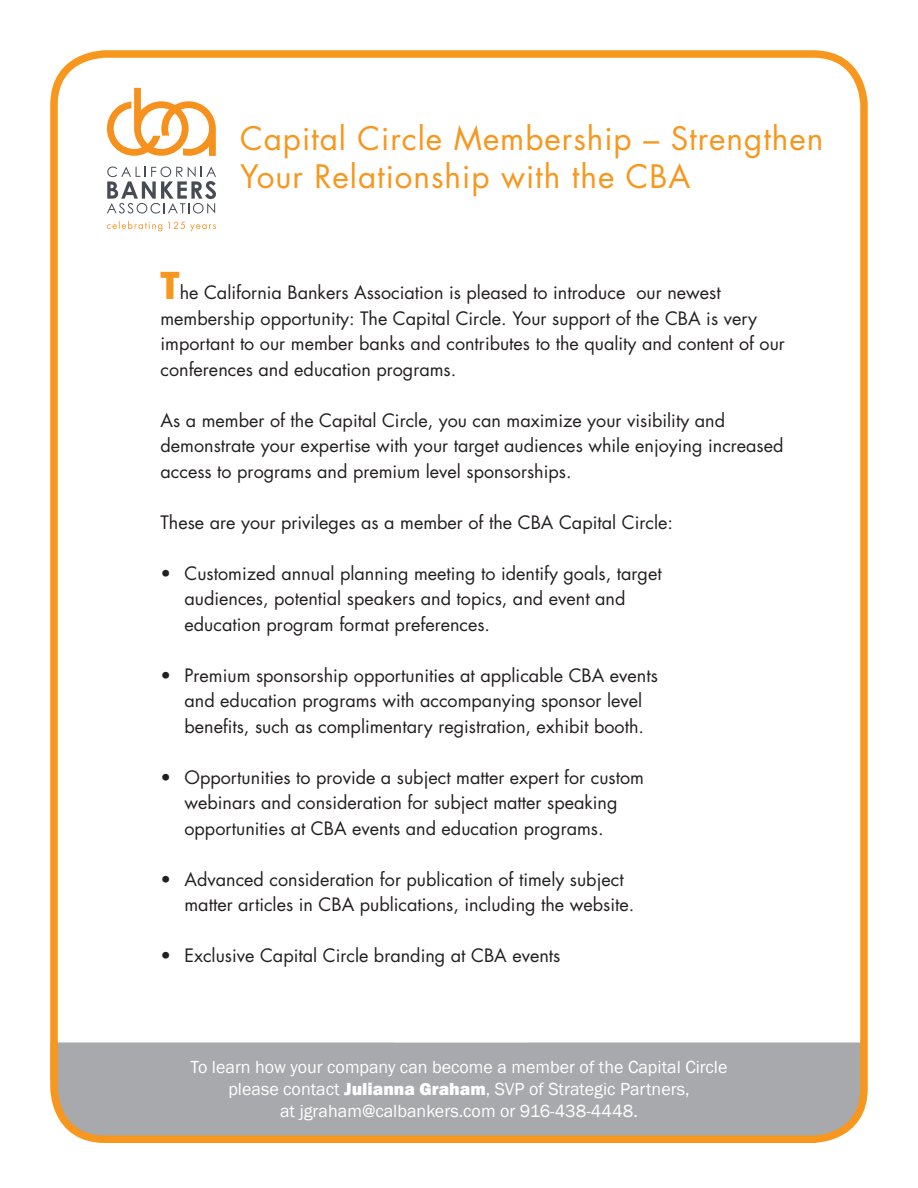
<style>
.page{position:relative;width:918px;height:1188px;background:#fff}
.page>*{position:absolute;margin:0;border:0;box-sizing:border-box;transform-origin:0 0}
.t1{font:31.5px/37.8px "Futura Std";letter-spacing:.03em;color:#f7971d}
.t2{font:18px/25.5px "Futura Std";color:#231f20}
.t3{font:18px "Franklin Gothic";color:#fff}
.s1{font-weight:700;font-size:36px;color:#f7971d}
.s2{font-weight:800}
</style>
<div class="page">
<div style="left:58px;top:1054px;width:802px;height:81px;background:#a8a9ad;border-radius:39px"></div>
<div style="left:54px;top:1050px;width:810px;height:88px;border:8px solid #a8a9ad;border-radius:39px"></div>
<div style="left:50px;top:1042px;width:816px;height:39px;background:#a8a9ad"></div>
<svg style="left:107px;top:167px;width:109px;height:47px"></svg>
<svg style="left:107px;top:88px;width:109px;height:68px"></svg>
<svg style="left:107px;top:221px;width:109px;height:10px"></svg>
<div style="left:50px;top:50px;width:818px;height:1093px;border:8px solid #f7971d;border-radius:51px"></div>
<p class="t1" style="left:240px;top:120px;width:585px">Capital Circle Membership – Strengthen<br>Your Relationship with the CBA</p>
<p class="t2" style="left:160px;top:280px;width:626px"><span class="s1">T</span>he California Bankers Association is pleased to introduce our newest membership opportunity: The Capital Circle. Your support of the CBA is very important to our member banks and contributes to the quality and content of our conferences and education programs.</p>
<p class="t2" style="left:160px;top:407px;width:625px">As a member of the Capital Circle, you can maximize your visibility and demonstrate your expertise with your target audiences while enjoying increased access to programs and premium level sponsorships.</p>
<p class="t2" style="left:160px;top:509px;width:514px">These are your privileges as a member of the CBA Capital Circle:</p>
<p class="t2" style="left:160px;top:560px;width:503px">• Customized annual planning meeting to identify goals, target</p>
<p class="t2" style="left:184px;top:586px;width:442px">audiences, potential speakers and topics, and event and</p>
<p class="t2" style="left:184px;top:611px;width:307px">education program format preferences.</p>
<p class="t2" style="left:160px;top:662px;width:499px">• Premium sponsorship opportunities at applicable CBA events</p>
<p class="t2" style="left:184px;top:688px;width:459px">and education programs with accompanying sponsor level</p>
<p class="t2" style="left:184px;top:713px;width:461px">benefits, such as complimentary registration, exhibit booth.</p>
<p class="t2" style="left:160px;top:764px;width:485px">• Opportunities to provide a subject matter expert for custom</p>
<p class="t2" style="left:184px;top:790px;width:435px">webinars and consideration for subject matter speaking</p>
<p class="t2" style="left:184px;top:815px;width:421px">opportunities at CBA events and education programs.</p>
<p class="t2" style="left:160px;top:866px;width:465px">• Advanced consideration for publication of timely subject</p>
<p class="t2" style="left:184px;top:892px;width:451px">matter articles in CBA publications, including the website.</p>
<p class="t2" style="left:160px;top:943px;width:401px">• Exclusive Capital Circle branding at CBA events</p>
<p class="t3" style="left:191px;top:1056px;width:538px">To learn how your company can become a member of the Capital Circle</p>
<p class="t3" style="left:228px;top:1078px;width:463px">please contact <span class="s2">Julianna Graham</span>, SVP of Strategic Partners,</p>
<p class="t3" style="left:280px;top:1099px;width:359px">at jgraham@calbankers.com or 916-438-4448.</p>
</div>
